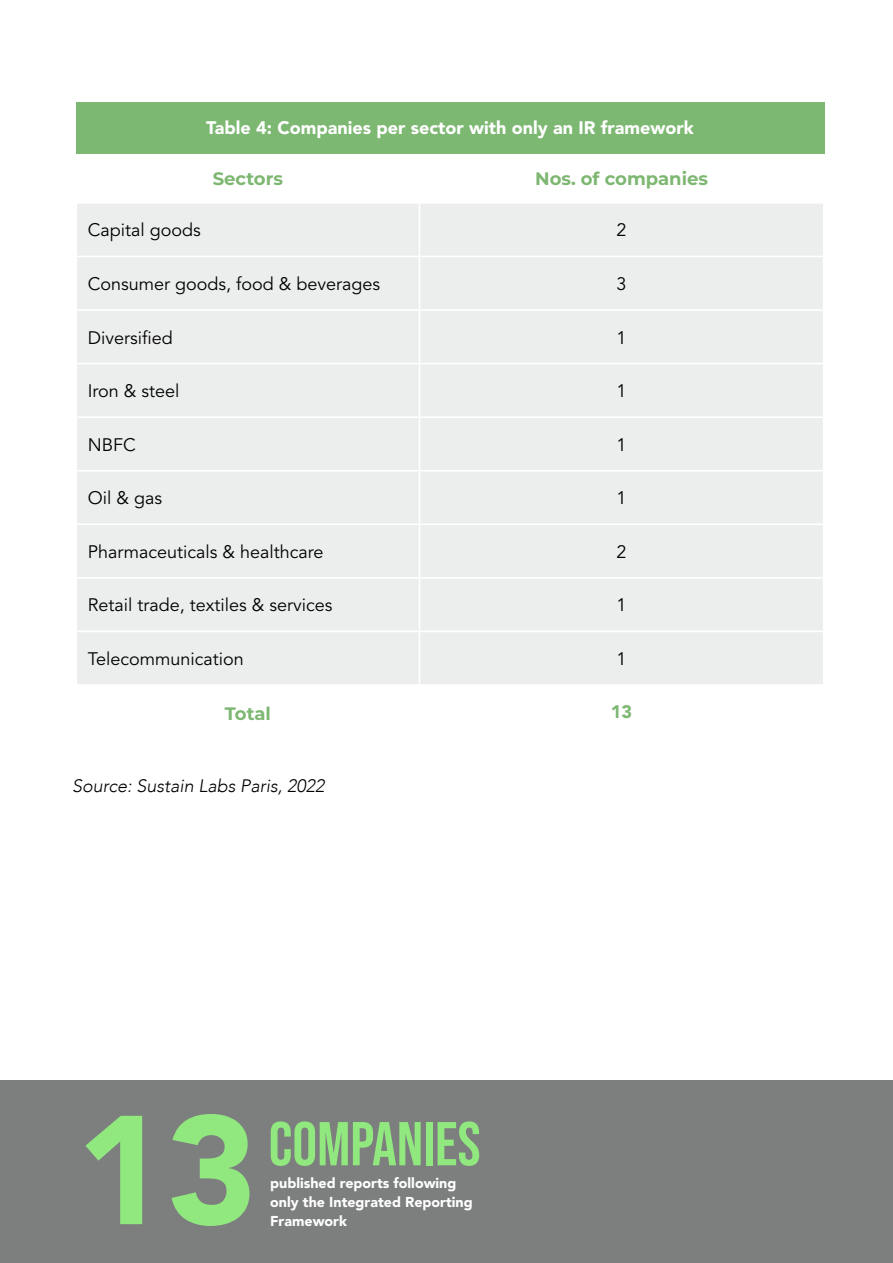
<style>
.page{position:relative;width:893px;height:1263px;background:#fff}
.page>*{position:absolute;margin:0;border:0;box-sizing:border-box;transform-origin:0 0}
.t1{font:900 153px "Avenir";color:#90e87e}
.t2{font:61.8px "Bebas Neue";color:#90e87e}
.t3{font:18px "Avenir LT Std";color:#000}
.t4{font:900 18px "Avenir LT Std";color:#fff}
.t5{font:italic 300 18px "Avenir";color:#000}
.t6{font:100 18px "Montserrat";color:#7db771}
.t7{font:900 18px "Avenir LT Std";color:#7db873}
.t8{font:900 14.25px/19px "Avenir LT Std";color:#fff}
</style>
<div class="page">
<div style="left:77px;top:204px;width:746px;height:480px;background:#eceded"></div>
<hr style="left:419px;top:204px;width:1px;height:52px;background:#fff">
<hr style="left:76px;top:256px;width:343px;height:1px;background:#fff">
<hr style="left:419px;top:256px;width:405px;height:1px;background:#fff">
<hr style="left:419px;top:257px;width:1px;height:52px;background:#fff">
<hr style="left:76px;top:309px;width:343px;height:2px;background:#fff">
<hr style="left:419px;top:309px;width:405px;height:2px;background:#fff">
<hr style="left:419px;top:311px;width:1px;height:52px;background:#fff">
<hr style="left:76px;top:363px;width:343px;height:1px;background:#fff">
<hr style="left:419px;top:363px;width:405px;height:1px;background:#fff">
<hr style="left:419px;top:364px;width:1px;height:52px;background:#fff">
<hr style="left:76px;top:416px;width:343px;height:2px;background:#fff">
<hr style="left:419px;top:416px;width:405px;height:2px;background:#fff">
<hr style="left:419px;top:418px;width:1px;height:52px;background:#fff">
<hr style="left:76px;top:470px;width:343px;height:1px;background:#fff">
<hr style="left:419px;top:470px;width:405px;height:1px;background:#fff">
<hr style="left:419px;top:471px;width:1px;height:52px;background:#fff">
<hr style="left:76px;top:523px;width:343px;height:2px;background:#fff">
<hr style="left:419px;top:523px;width:405px;height:2px;background:#fff">
<hr style="left:419px;top:525px;width:1px;height:52px;background:#fff">
<hr style="left:76px;top:577px;width:343px;height:2px;background:#fff">
<hr style="left:419px;top:577px;width:405px;height:2px;background:#fff">
<hr style="left:419px;top:579px;width:1px;height:52px;background:#fff">
<hr style="left:76px;top:631px;width:343px;height:1px;background:#fff">
<hr style="left:419px;top:631px;width:405px;height:1px;background:#fff">
<hr style="left:419px;top:632px;width:1px;height:52px;background:#fff">
<div style="left:0;top:1080px;width:893px;height:183px;background:#7d7f7f"></div>
<div style="left:76px;top:102px;width:748px;height:51px;background:#7db872"></div>
<p class="t4" style="left:206px;top:117px;width:489px">Table 4: Companies per sector with only an IR framework</p>
<p class="t6" style="left:213px;top:166px;width:72px">Sectors</p>
<p class="t6" style="left:535px;top:166px;width:174px">Nos. of companies</p>
<p class="t3" style="left:88px;top:220px;width:114px">Capital goods</p>
<p class="t3" style="left:617px;top:220px;width:12px">2</p>
<p class="t3" style="left:88px;top:273px;width:294px">Consumer goods, food &amp; beverages</p>
<p class="t3" style="left:617px;top:273px;width:12px">3</p>
<p class="t3" style="left:88px;top:327px;width:86px">Diversified</p>
<p class="t3" style="left:617px;top:327px;width:12px">1</p>
<p class="t3" style="left:88px;top:381px;width:93px">Iron &amp; steel</p>
<p class="t3" style="left:617px;top:381px;width:12px">1</p>
<p class="t3" style="left:88px;top:434px;width:50px">NBFC</p>
<p class="t3" style="left:617px;top:434px;width:12px">1</p>
<p class="t3" style="left:88px;top:488px;width:76px">Oil &amp; gas</p>
<p class="t3" style="left:617px;top:488px;width:12px">1</p>
<p class="t3" style="left:88px;top:541px;width:237px">Pharmaceuticals &amp; healthcare</p>
<p class="t3" style="left:617px;top:541px;width:12px">2</p>
<p class="t3" style="left:88px;top:595px;width:246px">Retail trade, textiles &amp; services</p>
<p class="t3" style="left:617px;top:595px;width:12px">1</p>
<p class="t3" style="left:88px;top:648px;width:158px">Telecommunication</p>
<p class="t3" style="left:617px;top:648px;width:12px">1</p>
<p class="t6" style="left:225px;top:702px;width:48px">Total</p>
<p class="t7" style="left:611px;top:701px;width:23px">13</p>
<p class="t5" style="left:72px;top:775px;width:254px">Source: Sustain Labs Paris, 2022</p>
<h1 class="t1" style="left:76px;top:1040px;width:183px">13</h1>
<h2 class="t2" style="left:269px;top:1109px;width:213px">COMPANIES</h2>
<p class="t8" style="left:270px;top:1173px;width:204px">published reports following only the Integrated Reporting</p>
<p class="t8" style="left:270px;top:1211px;width:78px">Framework</p>
</div>
